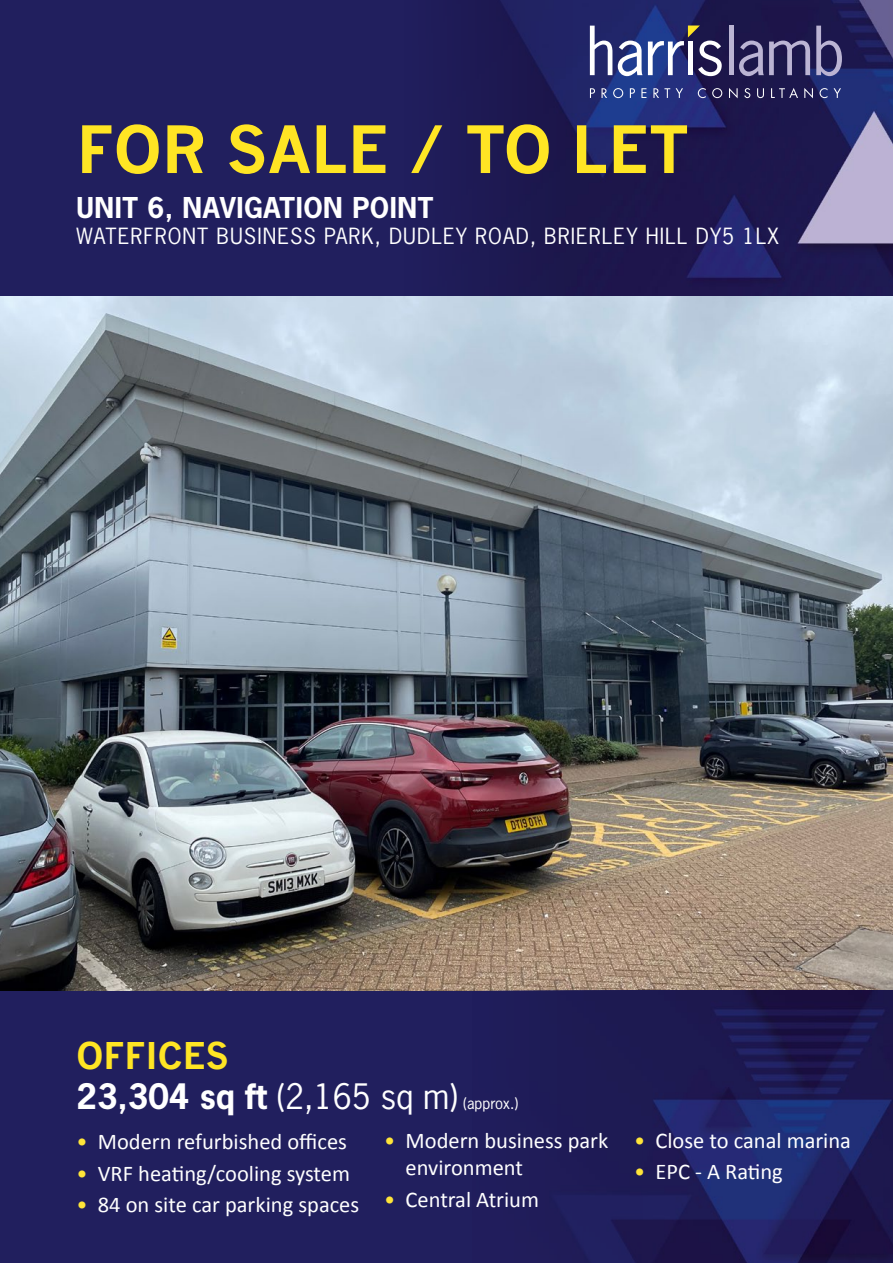
<style>
.page{position:relative;width:893px;height:1263px;background:#fff}
.page>*{position:absolute;margin:0;border:0;box-sizing:border-box;transform-origin:0 0}
.t1{font:700 63.9px "News Gothic";color:#ffe524}
.t2{font:700 36px "News Gothic";color:#ffe524}
.t3{font:700 33px "News Gothic Std";color:#fff}
.t4{font:700 27px "News Gothic Std";letter-spacing:.02em;color:#fff}
.t5{font:22.5px/27px "Calibri";color:#fff}
.t6{font:21px "News Gothic Std";letter-spacing:.05em;color:#fff}
.s1{font-weight:400}
.s2{font-weight:400;font-size:15px}
.s3{color:#ffe539}
</style>
<div class="page">
<div style="left:0;top:0;width:893px;height:297px;background:#211f5e"></div>
<div style="left:0;top:991px;width:893px;height:272px;background:#211f5e"></div>
<img style="left:405px;top:0;width:488px;height:297px">
<svg style="left:590px;top:26px;width:22px;height:49px"></svg>
<svg style="left:618px;top:41px;width:24px;height:35px"></svg>
<div style="left:729px;top:26px;width:5px;height:49px;background:#bbb4d3"></div>
<svg style="left:739px;top:41px;width:71px;height:35px"></svg>
<svg style="left:816px;top:26px;width:26px;height:50px"></svg>
<svg style="left:648px;top:26px;width:74px;height:50px"></svg>
<svg style="left:590px;top:88px;width:5px;height:10px"></svg>
<svg style="left:601px;top:88px;width:6px;height:10px"></svg>
<svg style="left:613px;top:88px;width:10px;height:10px"></svg>
<svg style="left:630px;top:88px;width:5px;height:10px"></svg>
<svg style="left:641px;top:88px;width:5px;height:10px"></svg>
<svg style="left:653px;top:88px;width:17px;height:10px"></svg>
<svg style="left:676px;top:88px;width:7px;height:10px"></svg>
<svg style="left:698px;top:88px;width:8px;height:10px"></svg>
<svg style="left:712px;top:88px;width:10px;height:10px"></svg>
<svg style="left:729px;top:88px;width:9px;height:10px"></svg>
<svg style="left:744px;top:88px;width:6px;height:10px"></svg>
<svg style="left:757px;top:88px;width:7px;height:10px"></svg>
<svg style="left:771px;top:88px;width:27px;height:10px"></svg>
<svg style="left:804px;top:88px;width:9px;height:10px"></svg>
<svg style="left:819px;top:88px;width:8px;height:10px"></svg>
<svg style="left:834px;top:88px;width:7px;height:10px"></svg>
<img style="left:0;top:297px;width:893px;height:694px">
<img style="left:572px;top:991px;width:321px;height:272px">
<h1 class="t1" style="left:77px;top:111px;width:614px">FOR SALE / TO LET</h1>
<p class="t4" style="left:77px;top:190px;width:358px">UNIT 6, NAVIGATION POINT</p>
<p class="t6" style="left:77px;top:222px;width:704px">WATERFRONT BUSINESS PARK, DUDLEY ROAD, BRIERLEY HILL DY5 1LX</p>
<h2 class="t2" style="left:77px;top:1034px;width:154px">OFFICES</h2>
<h3 class="t3" style="left:77px;top:1074px;width:443px">23,304 sq ft <span class="s1">(2,165 sq m)</span> <span class="s2">(approx.)</span></h3>
<p class="t5" style="left:77px;top:1128px;width:272px"><span class="s3">•</span> Modern refurbished offices</p>
<p class="t5" style="left:77px;top:1160px;width:275px"><span class="s3">•</span> VRF heating/cooling system</p>
<p class="t5" style="left:77px;top:1191px;width:284px"><span class="s3">•</span> 84 on site car parking spaces</p>
<p class="t5" style="left:406px;top:1127px;width:204px;text-indent:-21px"><span class="s3">•</span> Modern business park environment</p>
<p class="t5" style="left:384px;top:1186px;width:156px"><span class="s3">•</span> Central Atrium</p>
<p class="t5" style="left:634px;top:1127px;width:218px"><span class="s3">•</span> Close to canal marina</p>
<p class="t5" style="left:634px;top:1158px;width:150px"><span class="s3">•</span> EPC - A Rating</p>
</div>
